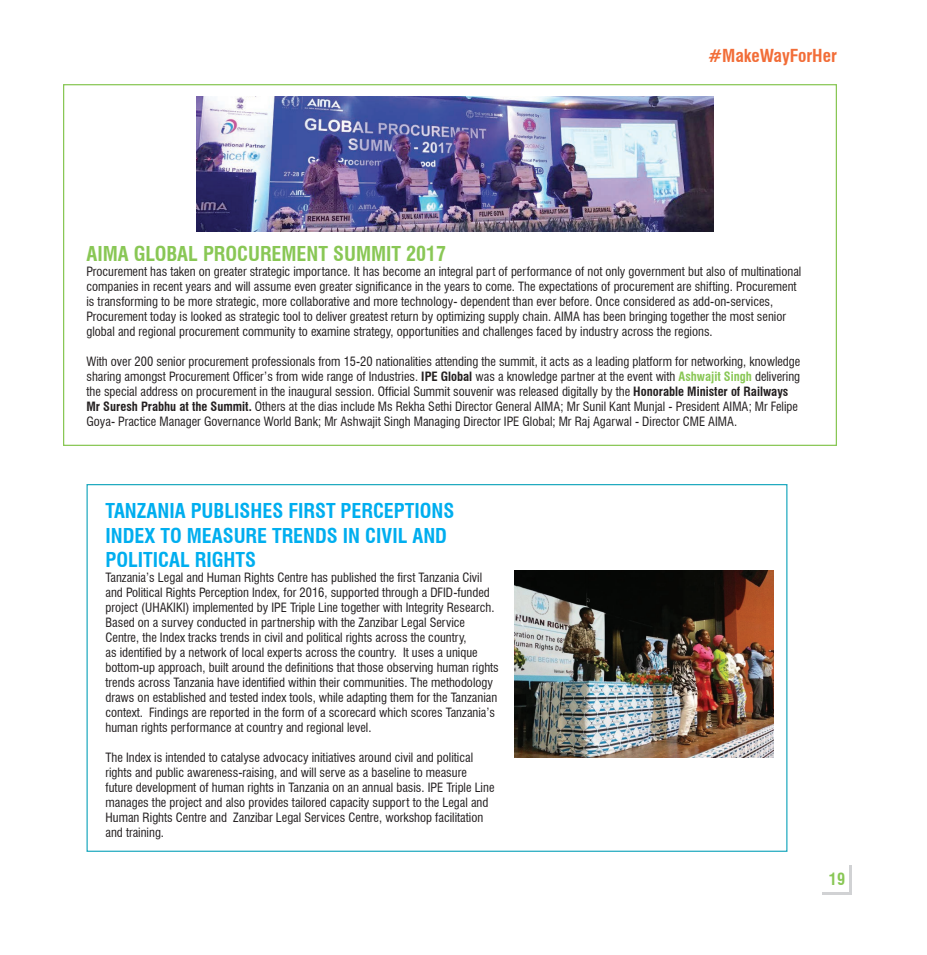
<style>
.page{position:relative;width:927px;height:955px;background:#fff}
.page>*{position:absolute;margin:0;border:0;box-sizing:border-box;transform-origin:0 0}
.t1{font:700 condensed 20px/24px "Swiss 721 BT";color:#00aeef}
.t2{font:700 condensed 20px "Swiss 721 BT";color:#89c755}
.t3{font:700 condensed 17.5px "Swiss 721 BT";color:#f26d38}
.t4{font:700 condensed 16.25px "Swiss 721 BT";color:#89c755}
.t5{font:condensed 12.5px/15px "Swiss 721 BT";color:#231f20}
.s1{font-weight:700}
.s2{font-weight:700;color:#89c755}
</style>
<div class="page">
<hr style="left:822px;top:891px;width:30px;height:2px;background:#d1d2d4">
<hr style="left:849px;top:864px;width:3px;height:29px;background:#d1d2d4">
<img style="left:196px;top:96px;width:518px;height:135px">
<img style="left:514px;top:570px;width:260px;height:187px">
<h2 class="t3" style="left:709px;top:45px;width:130px">#MakeWayForHer</h2>
<h1 class="t2" style="left:86px;top:242px;width:361px">AIMA GLOBAL PROCUREMENT SUMMIT 2017</h1>
<p class="t5" style="left:86px;top:264px;width:716px">Procurement has taken on greater strategic importance. It has become an integral part of performance of not only government but also of multinational companies in recent years and will assume even greater significance in the years to come. The expectations of procurement are shifting. Procurement is transforming to be more strategic, more collaborative and more technology- dependent than ever before. Once considered as add-on-services, Procurement today is looked as strategic tool to deliver greatest return by optimizing supply chain. AIMA has been bringing together the most senior global and regional procurement community to examine strategy, opportunities and challenges faced by industry across the regions.</p>
<p class="t5" style="left:86px;top:354px;width:715px">With over 200 senior procurement professionals from 15-20 nationalities attending the summit, it acts as a leading platform for networking, knowledge sharing amongst Procurement Officer’s from wide range of Industries. <span class="s1">IPE Global</span> was a knowledge partner at the event with <span class="s2">Ashwajit Singh</span> delivering the special address on procurement in the inaugural session. Official Summit souvenir was released digitally by the <span class="s1">Honorable Minister of Railways Mr Suresh Prabhu at the Summit.</span> Others at the dias include Ms Rekha Sethi Director General AIMA; Mr Sunil Kant Munjal - President AIMA; Mr Felipe Goya- Practice Manager Governance World Bank; Mr Ashwajit Singh Managing Director IPE Global; Mr Raj Agarwal - Director CME AIMA.</p>
<h1 class="t1" style="left:106px;top:499px;width:350px">TANZANIA PUBLISHES FIRST PERCEPTIONS<br>INDEX TO MEASURE TRENDS IN CIVIL AND<br>POLITICAL RIGHTS</h1>
<p class="t5" style="left:106px;top:569px;width:395px">Tanzania’s Legal and Human Rights Centre has published the first Tanzania Civil and Political Rights Perception Index, for 2016, supported through a DFID-funded project (UHAKIKI) implemented by IPE Triple Line together with Integrity Research.<br>Based on a survey conducted in partnership with the Zanzibar Legal Service Centre, the Index tracks trends in civil and political rights across the country,<br>as identified by a network of local experts across the country. It uses a unique bottom-up approach, built around the definitions that those observing human rights trends across Tanzania have identified within their communities. The methodology draws on established and tested index tools, while adapting them for the Tanzanian context. Findings are reported in the form of a scorecard which scores Tanzania’s human rights performance at country and regional level.</p>
<p class="t5" style="left:106px;top:749px;width:391px">The Index is intended to catalyse advocacy initiatives around civil and political rights and public awareness-raising, and will serve as a baseline to measure future development of human rights in Tanzania on an annual basis. IPE Triple Line manages the project and also provides tailored capacity support to the Legal and Human Rights Centre and Zanzibar Legal Services Centre, workshop facilitation and training.</p>
<h3 class="t4" style="left:829px;top:869px;width:18px">19</h3>
</div>
